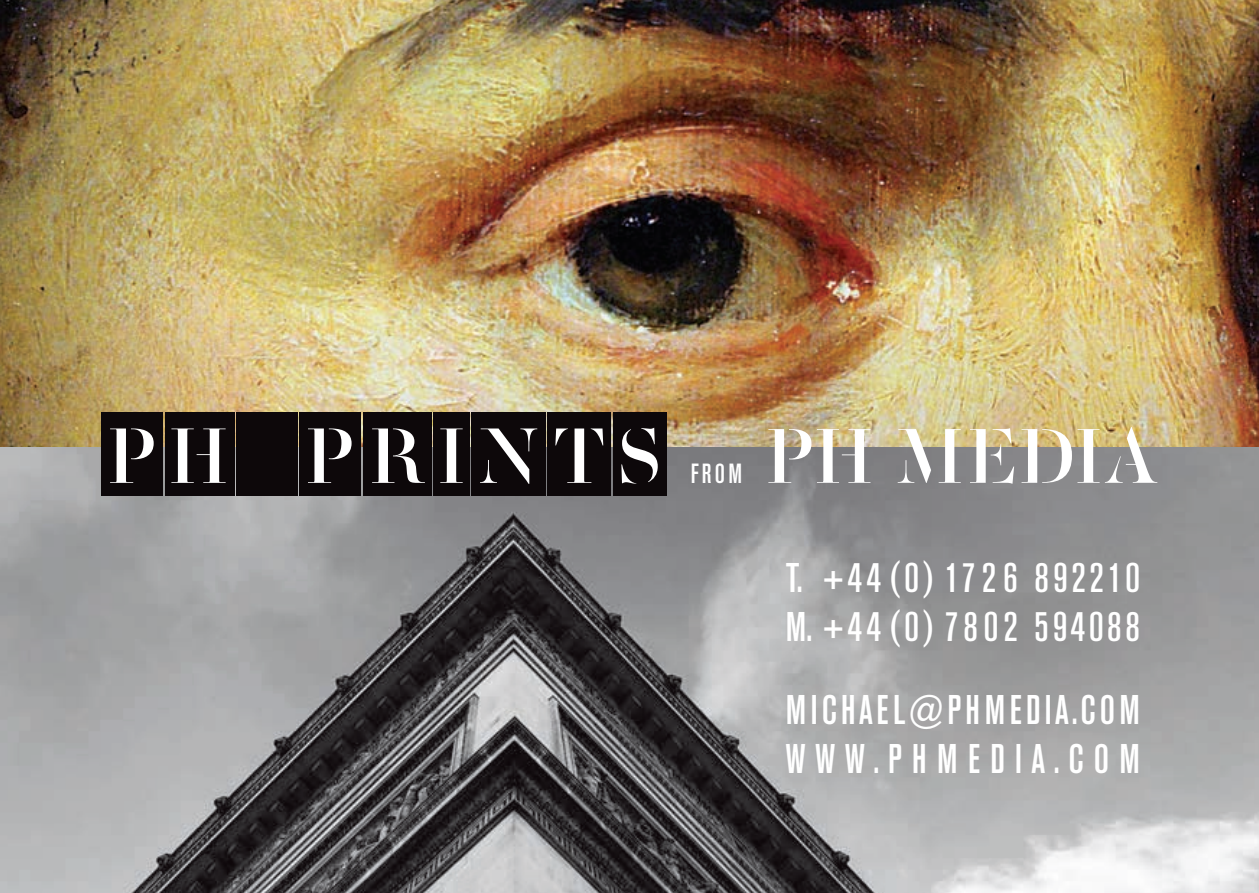
<style>
.page{position:relative;width:1259px;height:893px;background:#fff}
.page>*{position:absolute;margin:0;border:0;box-sizing:border-box;transform-origin:0 0}
.t1{font:76.5px "Q Stencil";letter-spacing:.18em;color:#fff}
.t2{font:500 condensed 41.1px/49.2px "Akzidenz Grotesk BE";letter-spacing:.11em;color:#fff}
.t3{font:500 condensed 27.6px "Akzidenz Grotesk BE";color:#fff}
</style>
<div class="page">
<img style="left:0;top:446px;width:1259px;height:447px">
<img style="left:0;top:0;width:1259px;height:446px">
<div style="left:102px;top:412px;width:61px;height:84px;background:#0d080a"></div>
<div style="left:236px;top:412px;width:62px;height:84px;background:#0d080a"></div>
<div style="left:613px;top:412px;width:53px;height:84px;background:#0d080a"></div>
<div style="left:299px;top:412px;width:62px;height:84px;background:#0d080a"></div>
<div style="left:547px;top:412px;width:64px;height:84px;background:#0d080a"></div>
<div style="left:433px;top:412px;width:37px;height:84px;background:#0d080a"></div>
<div style="left:363px;top:412px;width:68px;height:84px;background:#0d080a"></div>
<div style="left:165px;top:412px;width:70px;height:84px;background:#0d080a"></div>
<div style="left:471px;top:412px;width:75px;height:84px;background:#0d080a"></div>
<svg style="left:768px;top:427px;width:389px;height:57px"></svg>
<h1 class="t1" style="left:108px;top:403px;width:555px">PH PRINTS</h1>
<p class="t3" style="left:691px;top:458px;width:53px">FROM</p>
<p class="t2" style="left:786px;top:554px;width:356px">T. +44 (0) 1726 892210<br>M. +44 (0) 7802 594088</p>
<p class="t2" style="left:786px;top:686px;width:355px">MICHAEL@PHMEDIA.COM<br>WWW.PHMEDIA.COM</p>
</div>
